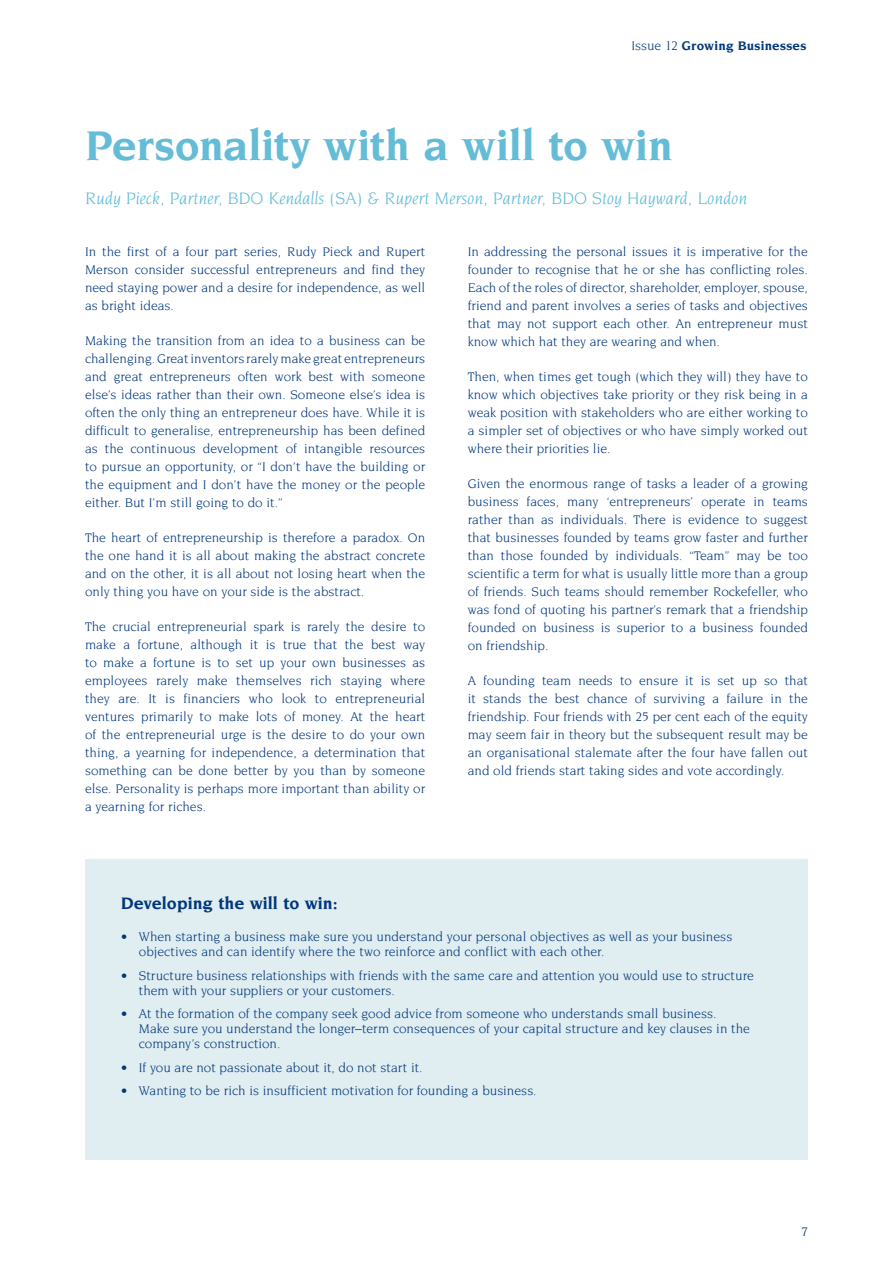
<style>
.page{position:relative;width:893px;height:1263px;background:#fff}
.page>*{position:absolute;margin:0;border:0;box-sizing:border-box;transform-origin:0 0}
.t1{font:700 45px "Novarese Std";letter-spacing:.005em;color:#64bcd7}
.t2{font:italic 18px "Novarese Std";color:#64bcd7}
.t3{font:700 18px "Novarese Std";color:#00377b}
.t4{font:13.5px/18px "Novarese Std";color:#00377b;text-align:justify}
.t5{font:700 13.5px "Novarese Std";letter-spacing:.015em;color:#00377b}
.s1{font-weight:400}
</style>
<div class="page">
<div style="left:85px;top:859px;width:723px;height:300px;background:#e0edf1"></div>
<p class="t5" style="left:631px;top:38px;width:177px"><span class="s1">Issue 12</span> Growing Businesses</p>
<h1 class="t1" style="left:85px;top:120px;width:590px">Personality with a will to win</h1>
<h2 class="t2" style="left:85px;top:189px;width:664px">Rudy Pieck, Partner, BDO Kendalls (SA) &amp; Rupert Merson, Partner, BDO Stoy Hayward, London</h2>
<p class="t4" style="left:85px;top:242px;width:342px">In the first of a four part series, Rudy Pieck and Rupert Merson consider successful entrepreneurs and find they need staying power and a desire for independence, as well as bright ideas.</p>
<p class="t4" style="left:85px;top:331px;width:342px">Making the transition from an idea to a business can be challenging. Great inventors rarely make great entrepreneurs and great entrepreneurs often work best with someone else’s ideas rather than their own. Someone else’s idea is often the only thing an entrepreneur does have. While it is difficult to generalise, entrepreneurship has been defined as the continuous development of intangible resources to pursue an opportunity, or “I don’t have the building or the equipment and I don’t have the money or the people either. But I’m still going to do it.”</p>
<p class="t4" style="left:85px;top:528px;width:342px">The heart of entrepreneurship is therefore a paradox. On the one hand it is all about making the abstract concrete and on the other, it is all about not losing heart when the only thing you have on your side is the abstract.</p>
<p class="t4" style="left:85px;top:617px;width:342px">The crucial entrepreneurial spark is rarely the desire to make a fortune, although it is true that the best way to make a fortune is to set up your own businesses as employees rarely make themselves rich staying where they are. It is financiers who look to entrepreneurial ventures primarily to make lots of money. At the heart of the entrepreneurial urge is the desire to do your own thing, a yearning for independence, a determination that something can be done better by you than by someone else. Personality is perhaps more important than ability or a yearning for riches.</p>
<p class="t4" style="left:468px;top:242px;width:342px">In addressing the personal issues it is imperative for the founder to recognise that he or she has conflicting roles.<br>Each of the roles of director, shareholder, employer, spouse, friend and parent involves a series of tasks and objectives that may not support each other. An entrepreneur must know which hat they are wearing and when.</p>
<p class="t4" style="left:468px;top:367px;width:342px">Then, when times get tough (which they will) they have to know which objectives take priority or they risk being in a weak position with stakeholders who are either working to a simpler set of objectives or who have simply worked out where their priorities lie.</p>
<p class="t4" style="left:468px;top:474px;width:342px">Given the enormous range of tasks a leader of a growing business faces, many ‘entrepreneurs’ operate in teams rather than as individuals. There is evidence to suggest that businesses founded by teams grow faster and further than those founded by individuals. “Team” may be too scientific a term for what is usually little more than a group of friends. Such teams should remember Rockefeller, who was fond of quoting his partner’s remark that a friendship founded on business is superior to a business founded on friendship.</p>
<p class="t4" style="left:468px;top:671px;width:342px">A founding team needs to ensure it is set up so that it stands the best chance of surviving a failure in the friendship. Four friends with 25 per cent each of the equity may seem fair in theory but the subsequent result may be an organisational stalemate after the four have fallen out and old friends start taking sides and vote accordingly.</p>
<h2 class="t3" style="left:121px;top:893px;width:219px">Developing the will to win:</h2>
<p class="t4" style="left:139px;top:929px;width:595px;line-height:15px">When starting a business make sure you understand your personal objectives as well as your business objectives and can identify where the two reinforce and conflict with each other.</p>
<p class="t4" style="left:139px;top:967px;width:617px;line-height:15px">Structure business relationships with friends with the same care and attention you would use to structure them with your suppliers or your customers.</p>
<p class="t4" style="left:139px;top:1006px;width:613px;line-height:15px;text-align:left">At the formation of the company seek good advice from someone who understands small business.<br>Make sure you understand the longer–term consequences of your capital structure and key clauses in the company’s construction.</p>
<p class="t4" style="left:139px;top:1055px;width:399px;line-height:23.5px">If you are not passionate about it, do not start it.<br>Wanting to be rich is insufficient motivation for founding a business.</p>
<p class="t4" style="left:801px;top:1223px;width:8px">7</p>
</div>
